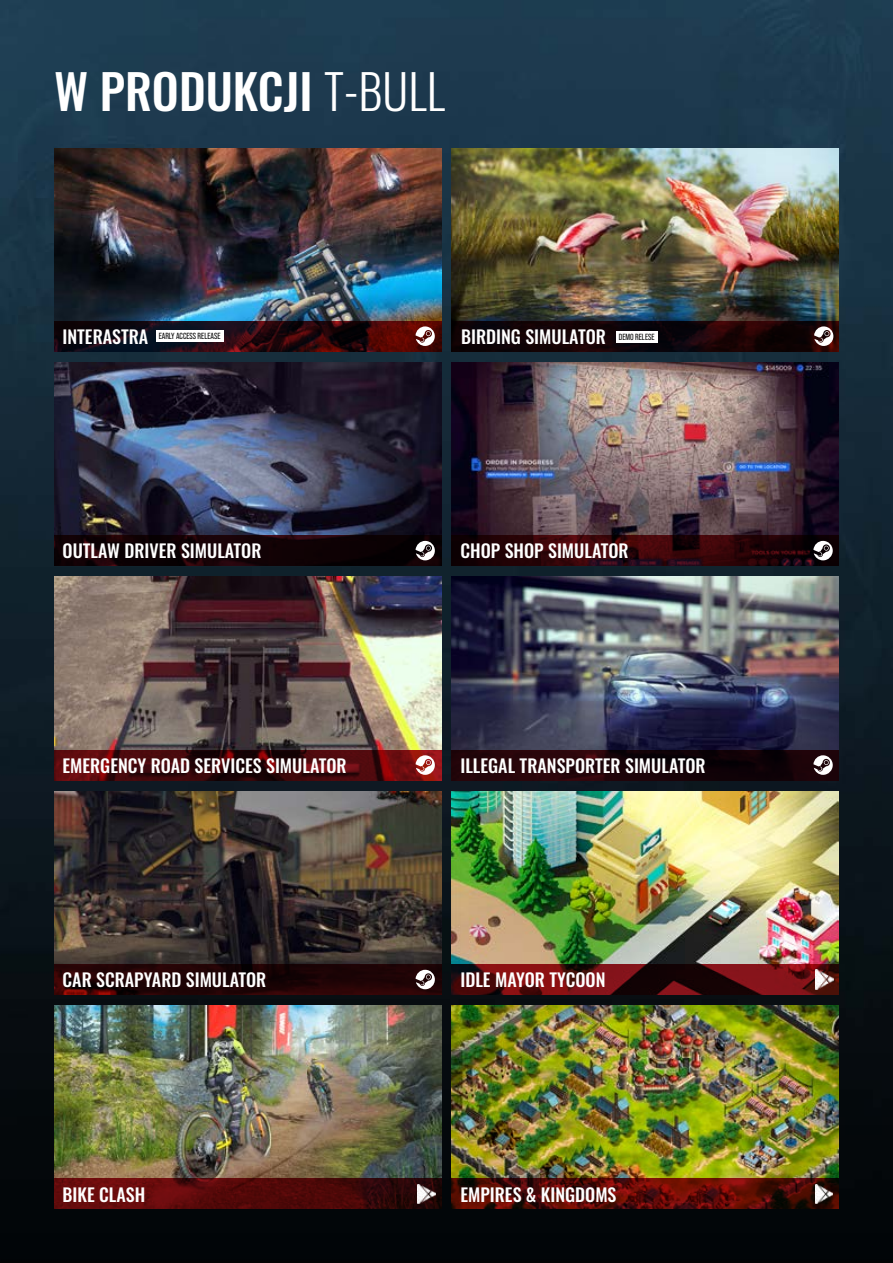
<style>
.page{position:relative;width:893px;height:1263px;background:#fff}
.page>*{position:absolute;margin:0;border:0;box-sizing:border-box;transform-origin:0 0}
.t1{font:500 48px "Oswald";color:#fff}
.t2{font:500 18px "Oswald";color:#fff}
.t3{font:8.85px "Bebas Neue Pro";color:#000}
.s1{font-weight:300}
</style>
<div class="page">
<img style="left:0;top:0;width:893px;height:1263px">
<img style="left:54px;top:148px;width:387px;height:173px">
<img style="left:452px;top:148px;width:387px;height:173px">
<img style="left:452px;top:362px;width:387px;height:174px">
<img style="left:452px;top:577px;width:387px;height:173px">
<img style="left:54px;top:791px;width:387px;height:173px">
<img style="left:452px;top:1006px;width:387px;height:173px">
<img style="left:54px;top:362px;width:387px;height:174px">
<svg style="left:54px;top:321px;width:387px;height:30px;background:#25080e"></svg>
<svg style="left:452px;top:321px;width:387px;height:30px;background:#140306"></svg>
<svg style="left:452px;top:536px;width:387px;height:30px;background:#2a0408"></svg>
<svg style="left:452px;top:750px;width:387px;height:30px;background:#1a0308"></svg>
<svg style="left:54px;top:964px;width:387px;height:30px;background:#210305"></svg>
<svg style="left:452px;top:1179px;width:387px;height:30px;background:#520b05"></svg>
<svg style="left:54px;top:536px;width:387px;height:30px;background:#100105"></svg>
<div style="left:156px;top:330px;width:67px;height:12px;background:#fff"></div>
<div style="left:616px;top:331px;width:42px;height:12px;background:#fff"></div>
<svg style="left:415px;top:326px;width:20px;height:20px"></svg>
<svg style="left:814px;top:326px;width:19px;height:20px"></svg>
<svg style="left:813px;top:541px;width:20px;height:19px"></svg>
<svg style="left:813px;top:755px;width:20px;height:20px"></svg>
<svg style="left:416px;top:970px;width:19px;height:19px"></svg>
<svg style="left:416px;top:541px;width:19px;height:19px"></svg>
<img style="left:54px;top:577px;width:387px;height:173px">
<img style="left:54px;top:1006px;width:387px;height:173px">
<svg style="left:54px;top:750px;width:387px;height:30px;background:#4b080b"></svg>
<svg style="left:54px;top:1179px;width:387px;height:30px;background:#520a0a"></svg>
<svg style="left:416px;top:755px;width:19px;height:20px"></svg>
<img style="left:452px;top:791px;width:387px;height:173px">
<svg style="left:452px;top:964px;width:387px;height:30px;background:#580c0f"></svg>
<img style="left:816px;top:970px;width:17px;height:19px">
<img style="left:418px;top:1184px;width:17px;height:20px">
<img style="left:815px;top:1184px;width:18px;height:20px">
<h1 class="t1" style="left:54px;top:67px;width:392px">W PRODUKCJI <span class="s1">T-BULL</span></h1>
<p class="t2" style="left:63px;top:327px;width:87px">INTERASTRA</p>
<p class="t2" style="left:461px;top:327px;width:146px">BIRDING SIMULATOR</p>
<p class="t3" style="left:159px;top:331px;width:63px">EARLY ACCESS RELEASE</p>
<p class="t3" style="left:619px;top:332px;width:37px">DEMO RELESE</p>
<p class="t2" style="left:63px;top:542px;width:200px">OUTLAW DRIVER SIMULATOR</p>
<p class="t2" style="left:460px;top:542px;width:170px">CHOP SHOP SIMULATOR</p>
<p class="t2" style="left:63px;top:756px;width:286px">EMERGENCY ROAD SERVICES SIMULATOR</p>
<p class="t2" style="left:460px;top:756px;width:247px">ILLEGAL TRANSPORTER SIMULATOR</p>
<p class="t2" style="left:63px;top:970px;width:205px">CAR SCRAPYARD SIMULATOR</p>
<p class="t2" style="left:460px;top:970px;width:147px">IDLE MAYOR TYCOON</p>
<p class="t2" style="left:63px;top:1185px;width:84px">BIKE CLASH</p>
<p class="t2" style="left:460px;top:1185px;width:158px">EMPIRES &amp; KINGDOMS</p>
</div>
